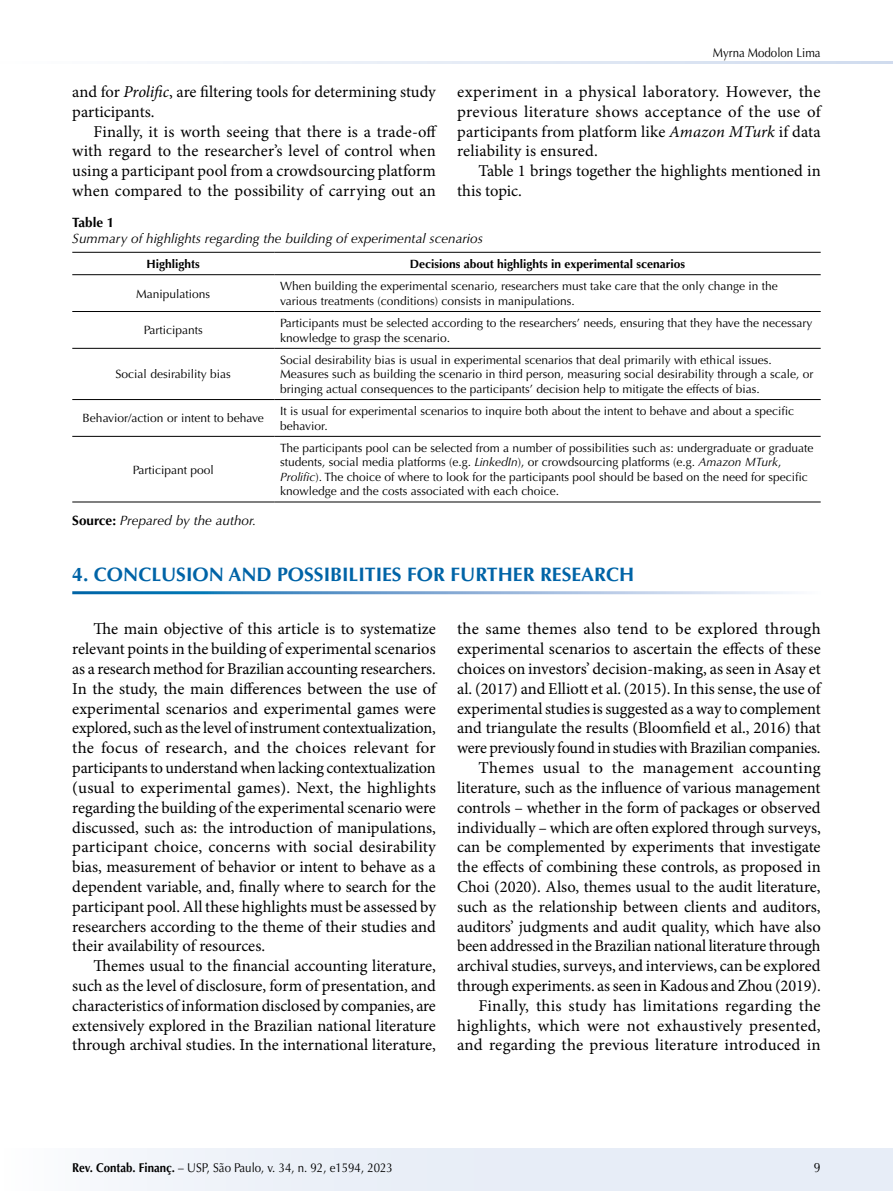
<style>
.page{position:relative;width:893px;height:1191px;background:#fff}
.page>*{position:absolute;margin:0;border:0;box-sizing:border-box;transform-origin:0 0}
.t1{font:700 19.5px "Optima LT Std";color:#0064a7}
.t2{font:16.5px/19.8px "Minion Pro";color:#000;text-align:justify}
.t3{font:italic 13.5px "Optima LT Std";color:#000}
.t4{font:700 13.5px "Optima LT Std";color:#000}
.t5{font:13.5px "Optima LT Std";color:#000;scale:.9 1}
.t6{font:12.75px "Optima LT Std";color:#000;scale:.9 1}
.t7{font:12px/14.4px "Optima LT Std";color:#000}
.t8{font:700 12px "Optima LT Std";color:#000}
.s1{font-style:italic}
.s2{font-weight:700;font-style:normal}
.s3{font-weight:700}
</style>
<div class="page">
<div style="left:0;top:1148px;width:893px;height:43px;background:#e7edf7"></div>
<hr style="left:0;top:61px;width:893px;height:3px;background:#cfdbee">
<hr style="left:72px;top:311px;width:202px;height:1px;background:#000">
<hr style="left:274px;top:311px;width:547px;height:1px;background:#000">
<hr style="left:72px;top:348px;width:202px;height:1px;background:#000">
<hr style="left:274px;top:348px;width:547px;height:1px;background:#000">
<hr style="left:72px;top:399px;width:202px;height:1px;background:#000">
<hr style="left:274px;top:399px;width:547px;height:1px;background:#000">
<hr style="left:72px;top:436px;width:202px;height:1px;background:#000">
<hr style="left:274px;top:436px;width:547px;height:1px;background:#000">
<hr style="left:72px;top:274px;width:202px;height:1px;background:#000">
<hr style="left:274px;top:274px;width:547px;height:1px;background:#000">
<hr style="left:72px;top:252px;width:202px;height:1px;background:#000">
<hr style="left:274px;top:252px;width:547px;height:1px;background:#000">
<hr style="left:72px;top:501px;width:202px;height:1px;background:#000">
<hr style="left:274px;top:501px;width:547px;height:1px;background:#000">
<p class="t2" style="left:72px;top:82px;width:365px">and for <span class="s1">Prolific</span>, are filtering tools for determining study participants.</p>
<p class="t2" style="left:72px;top:122px;width:367px;text-indent:21px">Finally, it is worth seeing that there is a trade-off with regard to the researcher’s level of control when using a participant pool from a crowdsourcing platform when compared to the possibility of carrying out an</p>
<p class="t6" style="left:713px;top:45px;width:121px">Myrna Modolon Lima</p>
<p class="t2" style="left:457px;top:82px;width:365px">experiment in a physical laboratory. However, the previous literature shows acceptance of the use of participants from platform like <span class="s1">Amazon MTurk</span> if data reliability is ensured.</p>
<p class="t2" style="left:457px;top:161px;width:365px;text-indent:21px">Table 1 brings together the highlights mentioned in this topic.</p>
<p class="t4" style="left:72px;top:215px;width:44px">Table 1</p>
<p class="t3" style="left:72px;top:231px;width:412px">Summary of highlights regarding the building of experimental scenarios</p>
<p class="t8" style="left:147px;top:257px;width:55px">Highlights</p>
<p class="t8" style="left:410px;top:257px;width:277px">Decisions about highlights in experimental scenarios</p>
<p class="t7" style="left:136px;top:286px;width:76px">Manipulations</p>
<p class="t7" style="left:280px;top:279px;width:499px">When building the experimental scenario, researchers must take care that the only change in the various treatments (conditions) consists in manipulations.</p>
<p class="t7" style="left:144px;top:323px;width:60px">Participants</p>
<p class="t7" style="left:280px;top:316px;width:534px">Participants must be selected according to the researchers’ needs, ensuring that they have the necessary knowledge to grasp the scenario.</p>
<p class="t7" style="left:116px;top:367px;width:117px">Social desirability bias</p>
<p class="t7" style="left:280px;top:353px;width:535px">Social desirability bias is usual in experimental scenarios that deal primarily with ethical issues.<br>Measures such as building the scenario in third person, measuring social desirability through a scale, or bringing actual consequences to the participants’ decision help to mitigate the effects of bias.</p>
<p class="t7" style="left:83px;top:411px;width:183px">Behavior/action or intent to behave</p>
<p class="t7" style="left:280px;top:404px;width:515px">It is usual for experimental scenarios to inquire both about the intent to behave and about a specific behavior.</p>
<p class="t7" style="left:133px;top:462px;width:82px">Participant pool</p>
<p class="t7" style="left:280px;top:441px;width:535px">The participants pool can be selected from a number of possibilities such as: undergraduate or graduate students, social media platforms (e.g. <span class="s1">LinkedIn</span>), or crowdsourcing platforms (e.g. <span class="s1">Amazon MTurk</span>, <span class="s1">Prolific</span>). The choice of where to look for the participants pool should be based on the need for specific knowledge and the costs associated with each choice.</p>
<p class="t3" style="left:72px;top:512px;width:185px"><span class="s2">Source:</span> Prepared by the author.</p>
<p class="t1" style="left:72px;top:562px;width:563px">4. CONCLUSION AND POSSIBILITIES FOR FURTHER RESEARCH</p>
<p class="t2" style="left:72px;top:619px;width:365px;text-indent:21px">The main objective of this article is to systematize relevant points in the building of experimental scenarios as a research method for Brazilian accounting researchers.<br>In the study, the main differences between the use of experimental scenarios and experimental games were explored, such as the level of instrument contextualization, the focus of research, and the choices relevant for participants to understand when lacking contextualization (usual to experimental games). Next, the highlights regarding the building of the experimental scenario were discussed, such as: the introduction of manipulations, participant choice, concerns with social desirability bias, measurement of behavior or intent to behave as a dependent variable, and, finally where to search for the participant pool. All these highlights must be assessed by researchers according to the theme of their studies and their availability of resources.</p>
<p class="t2" style="left:72px;top:956px;width:365px;text-indent:21px">Themes usual to the financial accounting literature, such as the level of disclosure, form of presentation, and characteristics of information disclosed by companies, are extensively explored in the Brazilian national literature through archival studies. In the international literature,</p>
<p class="t2" style="left:457px;top:619px;width:365px;text-align:right">the same themes also tend to be explored through experimental scenarios to ascertain the effects of these choices on investors’ decision-making, as seen in Asay et al. (2017) and Elliott et al. (2015). In this sense, the use of experimental studies is suggested as a way to complement and triangulate the results (Bloomfield et al., 2016) that were previously found in studies with Brazilian companies.<br>Themes usual to the management accounting literature, such as the influence of various management controls – whether in the form of packages or observed individually – which are often explored through surveys, can be complemented by experiments that investigate the effects of combining these controls, as proposed in Choi (2020). Also, themes usual to the audit literature, such as the relationship between clients and auditors, auditors’ judgments and audit quality, which have also been addressed in the Brazilian national literature through archival studies, surveys, and interviews, can be explored through experiments. as seen in Kadous and Zhou (2019).<br>Finally, this study has limitations regarding the highlights, which were not exhaustively presented, and regarding the previous literature introduced in</p>
<p class="t6" style="left:72px;top:1160px;width:358px"><span class="s3">Rev. Contab. Finanç.</span> – USP, São Paulo, v. 34, n. 92, e1594, 2023</p>
<p class="t5" style="left:814px;top:1160px;width:9px">9</p>
</div>
